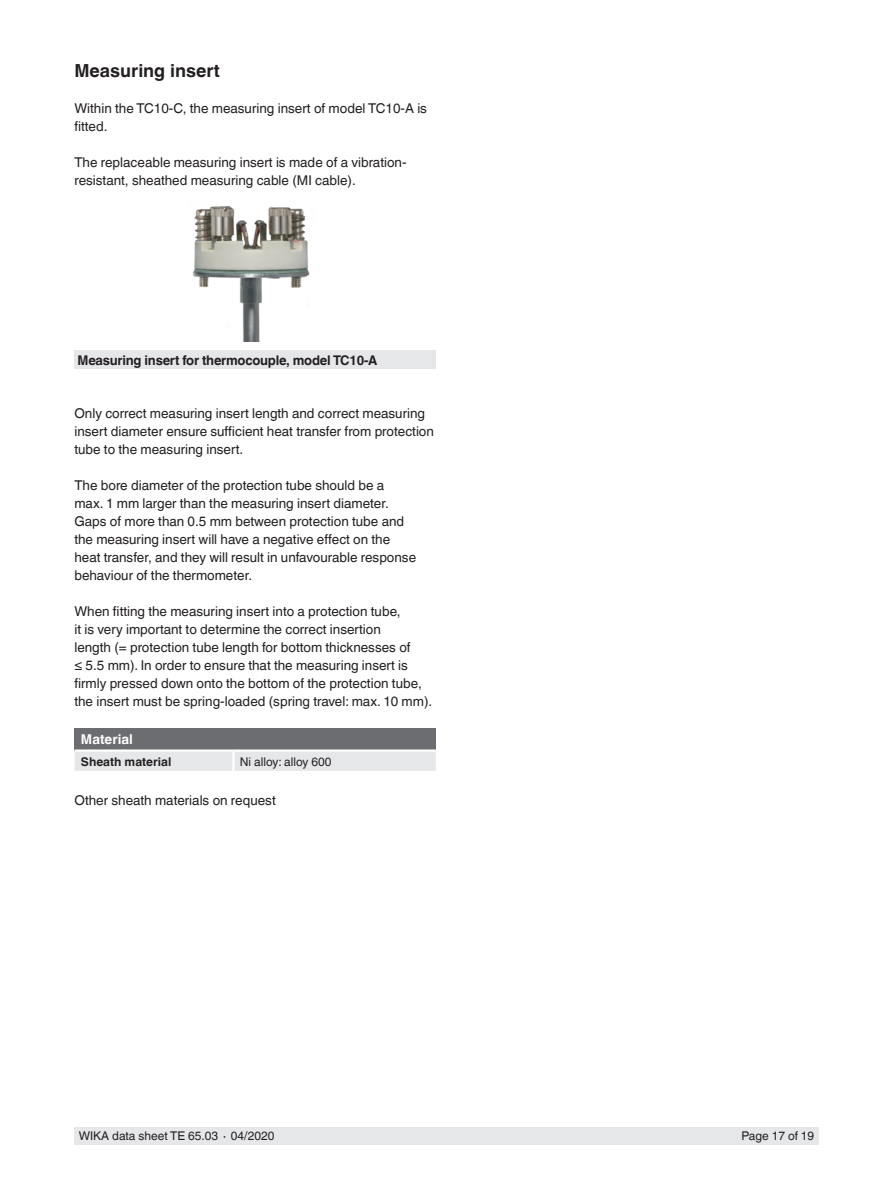
<style>
.page{position:relative;width:893px;height:1188px;background:#fff}
.page>*{position:absolute;margin:0;border:0;box-sizing:border-box;transform-origin:0 0}
.t1{font:700 18px "Helvetica World";color:#231f20}
.t2{font:13.5px/18px "Helvetica World";color:#231f20}
.t3{font:700 13.5px "Helvetica World";color:#fff}
.t4{font:700 13.35px "Helvetica World";letter-spacing:-.02em;color:#231f20}
.t5{font:12px "Helvetica World";color:#231f20}
.t6{font:700 12px "Helvetica World";color:#231f20}
</style>
<div class="page">
<div style="left:74px;top:1128px;width:745px;height:17px;background:#e6e7e9"></div>
<div style="left:75px;top:728px;width:361px;height:23px;background:#6c6d70"></div>
<div style="left:75px;top:752px;width:361px;height:19px;background:#e6e7e9"></div>
<hr style="left:232px;top:752px;width:3px;height:19px;background:#fff">
<hr style="left:75px;top:749px;width:158px;height:3px;background:#fff">
<hr style="left:233px;top:749px;width:203px;height:3px;background:#fff">
<div style="left:74px;top:351px;width:362px;height:18px;background:#e6e7e9"></div>
<img style="left:192px;top:206px;width:118px;height:136px">
<h1 class="t1" style="left:74px;top:60px;width:147px">Measuring insert</h1>
<p class="t2" style="left:74px;top:99px;width:354px">Within the TC10-C, the measuring insert of model TC10-A is fitted.</p>
<p class="t2" style="left:74px;top:153px;width:334px">The replaceable measuring insert is made of a vibration&shy;resistant, sheathed measuring cable (MI cable).</p>
<p class="t4" style="left:78px;top:352px;width:301px">Measuring insert for thermocouple, model TC10-A</p>
<p class="t2" style="left:74px;top:404px;width:361px">Only correct measuring insert length and correct measuring insert diameter ensure sufficient heat transfer from protection tube to the measuring insert.</p>
<p class="t2" style="left:74px;top:476px;width:343px">The bore diameter of the protection tube should be a max. 1 mm larger than the measuring insert diameter.<br>Gaps of more than 0.5 mm between protection tube and the measuring insert will have a negative effect on the heat transfer, and they will result in unfavourable response behaviour of the thermometer.</p>
<p class="t2" style="left:74px;top:602px;width:359px">When fitting the measuring insert into a protection tube,<br>it is very important to determine the correct insertion<br>length (= protection tube length for bottom thicknesses of<br>≤ 5.5 mm). In order to ensure that the measuring insert is firmly pressed down onto the bottom of the protection tube, the insert must be spring-loaded (spring travel: max. 10 mm).</p>
<p class="t3" style="left:81px;top:732px;width:53px">Material</p>
<p class="t6" style="left:81px;top:754px;width:92px">Sheath material</p>
<p class="t5" style="left:240px;top:754px;width:93px">Ni alloy: alloy 600</p>
<p class="t2" style="left:75px;top:791px;width:203px">Other sheath materials on request</p>
<p class="t5" style="left:79px;top:1129px;width:197px">WIKA data sheet TE 65.03 ∙ 04/2020</p>
<p class="t5" style="left:741px;top:1129px;width:74px">Page 17 of 19</p>
</div>
